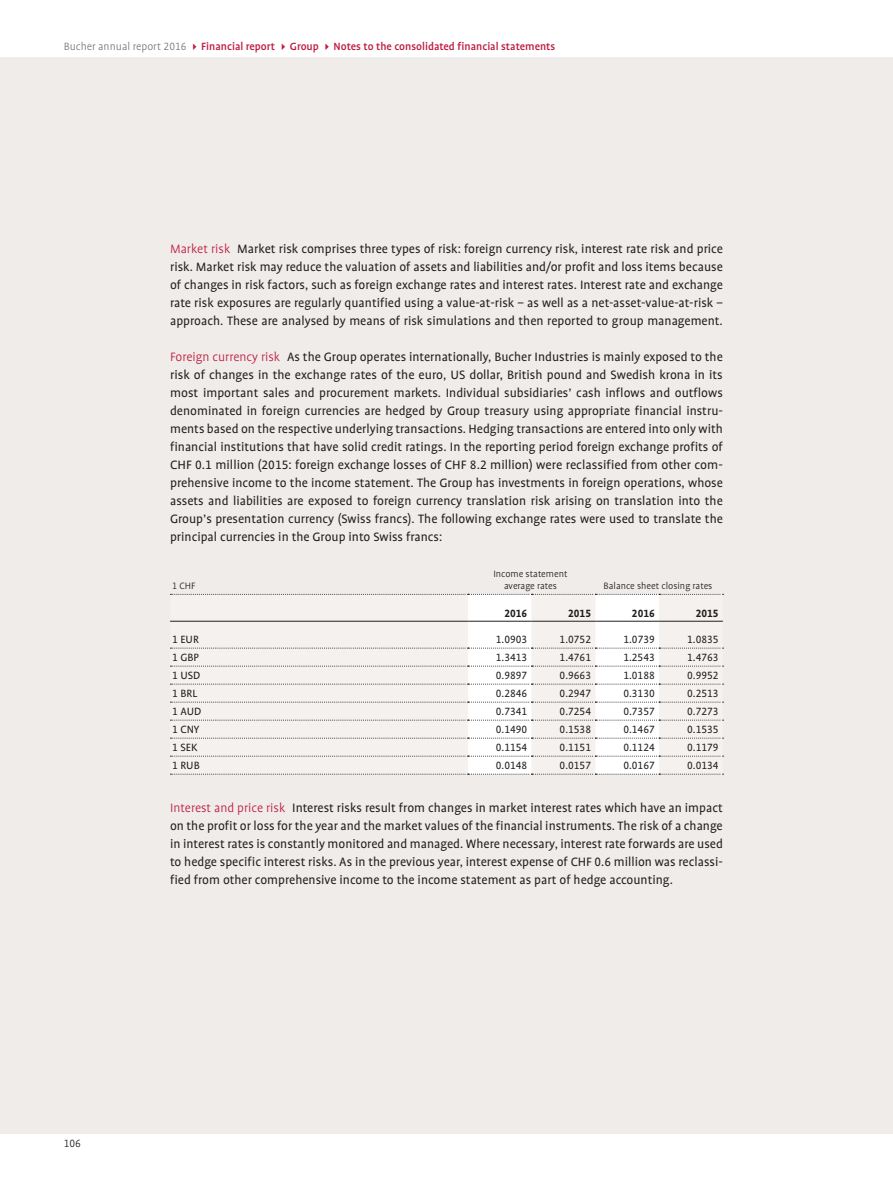
<style>
.page{position:relative;width:893px;height:1191px;background:#fff}
.page>*{position:absolute;margin:0;border:0;box-sizing:border-box;transform-origin:0 0}
.t1{font:13.8px/18px "Bucher Profile";color:#231f20;text-align:justify}
.t2{font:12px "Bucher Profile";color:#231f20}
.t3{font:500 12px "Bucher Profile";color:#be1b40}
.t4{font:700 12px "Bucher Profile";color:#231f20}
.t5{font:300 12px "Bucher Profile";color:#231f20}
.t6{font:300 10.5px/12px "Bucher Profile";color:#231f20;text-align:center}
.s1{font-weight:300;color:#76787b}
.s2{font-weight:300;color:#be1b40}
</style>
<div class="page">
<div style="left:0;top:57px;width:893px;height:1076px;background:#f0ece9"></div>
<svg style="left:170px;top:593px;width:554px;height:182px"></svg>
<hr style="left:170px;top:621px;width:298px;height:1px;background:#231f20">
<hr style="left:468px;top:621px;width:63px;height:1px;background:#231f20">
<hr style="left:531px;top:621px;width:64px;height:1px;background:#231f20">
<hr style="left:595px;top:621px;width:64px;height:1px;background:#231f20">
<hr style="left:659px;top:621px;width:64px;height:1px;background:#231f20">
<p class="t3" style="left:64px;top:40px;width:493px"><span class="s1">Bucher annual report 2016</span> Financial report Group Notes to the consolidated financial statements</p>
<p class="t1" style="left:170px;top:240px;width:554px"><span class="s2">Market risk</span> Market risk comprises three types of risk: foreign currency risk, interest rate risk and price risk. Market risk may reduce the valuation of assets and liabilities and/or profit and loss items because of changes in risk factors, such as foreign exchange rates and interest rates. Interest rate and exchange rate risk exposures are regularly quantified using a value-at-risk – as well as a net-asset-value-at-risk – approach. These are analysed by means of risk simulations and then reported to group management.</p>
<p class="t1" style="left:170px;top:348px;width:554px"><span class="s2">Foreign currency risk</span> As the Group operates internationally, Bucher Industries is mainly exposed to the risk of changes in the exchange rates of the euro, US dollar, British pound and Swedish krona in its most important sales and procurement markets. Individual subsidiaries’ cash inflows and outflows denominated in foreign currencies are hedged by Group treasury using appropriate financial instru&shy;ments based on the respective underlying transactions. Hedging transactions are entered into only with financial institutions that have solid credit ratings. In the reporting period foreign exchange profits of CHF 0.1 million (2015: foreign exchange losses of CHF 8.2 million) were reclassified from other com&shy;prehensive income to the income statement. The Group has investments in foreign operations, whose assets and liabilities are exposed to foreign currency translation risk arising on translation into the Group’s presentation currency (Swiss francs). The following exchange rates were used to translate the principal currencies in the Group into Swiss francs:</p>
<p class="t6" style="left:172px;top:580px;width:25px">1 CHF</p>
<p class="t6" style="left:493px;top:568px;width:76px">Income statement average rates</p>
<p class="t6" style="left:604px;top:580px;width:110px">Balance sheet closing rates</p>
<p class="t4" style="left:504px;top:607px;width:24px">2016</p>
<p class="t4" style="left:568px;top:607px;width:24px">2015</p>
<p class="t4" style="left:632px;top:607px;width:24px">2016</p>
<p class="t4" style="left:696px;top:607px;width:24px">2015</p>
<p class="t2" style="left:172px;top:633px;width:28px">1 EUR</p>
<p class="t2" style="left:496px;top:633px;width:33px">1.0903</p>
<p class="t2" style="left:560px;top:633px;width:33px">1.0752</p>
<p class="t2" style="left:623px;top:633px;width:33px">1.0739</p>
<p class="t2" style="left:687px;top:633px;width:33px">1.0835</p>
<p class="t2" style="left:172px;top:651px;width:28px">1 GBP</p>
<p class="t2" style="left:496px;top:651px;width:33px">1.3413</p>
<p class="t2" style="left:560px;top:651px;width:33px">1.4761</p>
<p class="t2" style="left:623px;top:651px;width:33px">1.2543</p>
<p class="t2" style="left:687px;top:651px;width:33px">1.4763</p>
<p class="t2" style="left:172px;top:669px;width:30px">1 USD</p>
<p class="t2" style="left:496px;top:669px;width:33px">0.9897</p>
<p class="t2" style="left:560px;top:669px;width:33px">0.9663</p>
<p class="t2" style="left:623px;top:669px;width:33px">1.0188</p>
<p class="t2" style="left:687px;top:669px;width:33px">0.9952</p>
<p class="t2" style="left:172px;top:687px;width:26px">1 BRL</p>
<p class="t2" style="left:496px;top:687px;width:33px">0.2846</p>
<p class="t2" style="left:560px;top:687px;width:33px">0.2947</p>
<p class="t2" style="left:623px;top:687px;width:33px">0.3130</p>
<p class="t2" style="left:687px;top:687px;width:33px">0.2513</p>
<p class="t2" style="left:172px;top:705px;width:31px">1 AUD</p>
<p class="t2" style="left:496px;top:705px;width:33px">0.7341</p>
<p class="t2" style="left:560px;top:705px;width:33px">0.7254</p>
<p class="t2" style="left:623px;top:705px;width:33px">0.7357</p>
<p class="t2" style="left:687px;top:705px;width:33px">0.7273</p>
<p class="t2" style="left:172px;top:723px;width:29px">1 CNY</p>
<p class="t2" style="left:496px;top:723px;width:33px">0.1490</p>
<p class="t2" style="left:560px;top:723px;width:33px">0.1538</p>
<p class="t2" style="left:623px;top:723px;width:33px">0.1467</p>
<p class="t2" style="left:687px;top:723px;width:33px">0.1535</p>
<p class="t2" style="left:172px;top:741px;width:27px">1 SEK</p>
<p class="t2" style="left:496px;top:741px;width:33px">0.1154</p>
<p class="t2" style="left:560px;top:741px;width:33px">0.1151</p>
<p class="t2" style="left:623px;top:741px;width:33px">0.1124</p>
<p class="t2" style="left:687px;top:741px;width:33px">0.1179</p>
<p class="t2" style="left:172px;top:759px;width:29px">1 RUB</p>
<p class="t2" style="left:496px;top:759px;width:33px">0.0148</p>
<p class="t2" style="left:560px;top:759px;width:33px">0.0157</p>
<p class="t2" style="left:623px;top:759px;width:33px">0.0167</p>
<p class="t2" style="left:687px;top:759px;width:33px">0.0134</p>
<p class="t1" style="left:170px;top:798px;width:554px"><span class="s2">Interest and price risk</span> Interest risks result from changes in market interest rates which have an impact on the profit or loss for the year and the market values of the financial instruments. The risk of a change in interest rates is constantly monitored and managed. Where necessary, interest rate forwards are used to hedge specific interest risks. As in the previous year, interest expense of CHF 0.6 million was reclassi&shy;fied from other comprehensive income to the income statement as part of hedge accounting.</p>
<p class="t5" style="left:64px;top:1137px;width:19px">106</p>
</div>
